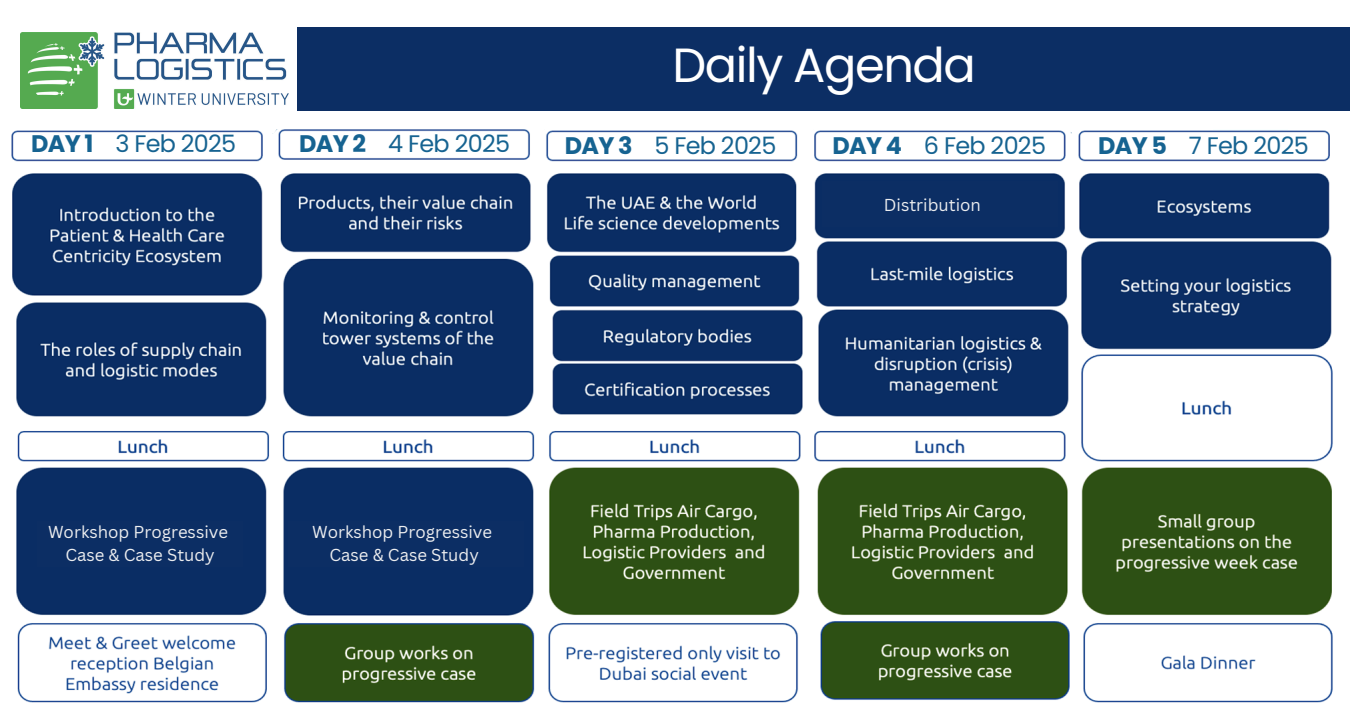
<style>
.page{position:relative;width:1350px;height:706px;background:#fff}
.page>*{position:absolute;margin:0;border:0;box-sizing:border-box;transform-origin:0 0}
.t1{font:47.85px "Poppins";letter-spacing:-.03em;color:#fff}
.t2{font:23.85px "Poppins";letter-spacing:-.03em;color:#166391}
.t3{font:16.8px "Canva Sans";color:#ecedef}
.s1{font-weight:700}
</style>
<div class="page">
<img style="left:11px;top:110px;width:1339px;height:52px">
<img style="left:12px;top:173px;width:1321px;height:530px">
<div style="left:47px;top:135px;width:177px;height:20px;background:#fff"></div>
<div style="left:299px;top:134px;width:192px;height:21px;background:#fff"></div>
<div style="left:565px;top:135px;width:192px;height:20px;background:#fff"></div>
<div style="left:848px;top:138px;width:178px;height:20px;background:#fff"></div>
<div style="left:1114px;top:137px;width:177px;height:19px;background:#fff"></div>
<div style="left:20px;top:58px;width:1281px;height:71px;background:#fff"></div>
<img style="left:20px;top:32px;width:268px;height:77px">
<svg style="left:785px;top:110px;width:43px;height:28px"></svg>
<svg style="left:518px;top:110px;width:42px;height:27px"></svg>
<svg style="left:1055px;top:110px;width:43px;height:27px"></svg>
<svg style="left:260px;top:129px;width:25px;height:5px"></svg>
<div style="left:297px;top:27px;width:1053px;height:83px;background:#0c2e64"></div>
<div style="left:822px;top:181px;width:235px;height:45px;background:#0c2e64"></div>
<div style="left:37px;top:521px;width:205px;height:45px;background:#0c2e64"></div>
<div style="left:289px;top:521px;width:235px;height:45px;background:#0c2e64"></div>
<h2 class="t1" style="left:672px;top:32px;width:305px">Daily Agenda</h2>
<h1 class="t2" style="left:31px;top:127px;width:207px"><span class="s1">DAY 1</span> 3 Feb 2025</h1>
<p class="t2" style="left:299px;top:127px;width:212px"><span class="s1">DAY 2</span> 4 Feb 2025</p>
<p class="t2" style="left:565px;top:129px;width:213px"><span class="s1">DAY 3</span> 5 Feb 2025</p>
<h2 class="t2" style="left:833px;top:129px;width:215px"><span class="s1">DAY 4</span> 6 Feb 2025</h2>
<h2 class="t2" style="left:1098px;top:129px;width:212px"><span class="s1">DAY 5</span> 7 Feb 2025</h2>
<h2 class="t3" style="left:48px;top:520px;width:182px">Workshop Progressive</h2>
<p class="t3" style="left:65px;top:542px;width:151px">Case &amp; Case Study</p>
<p class="t3" style="left:312px;top:520px;width:182px">Workshop Progressive</p>
<p class="t3" style="left:329px;top:542px;width:151px">Case &amp; Case Study</p>
<h2 class="t3" style="left:884px;top:193px;width:99px">Distribution</h2>
</div>
